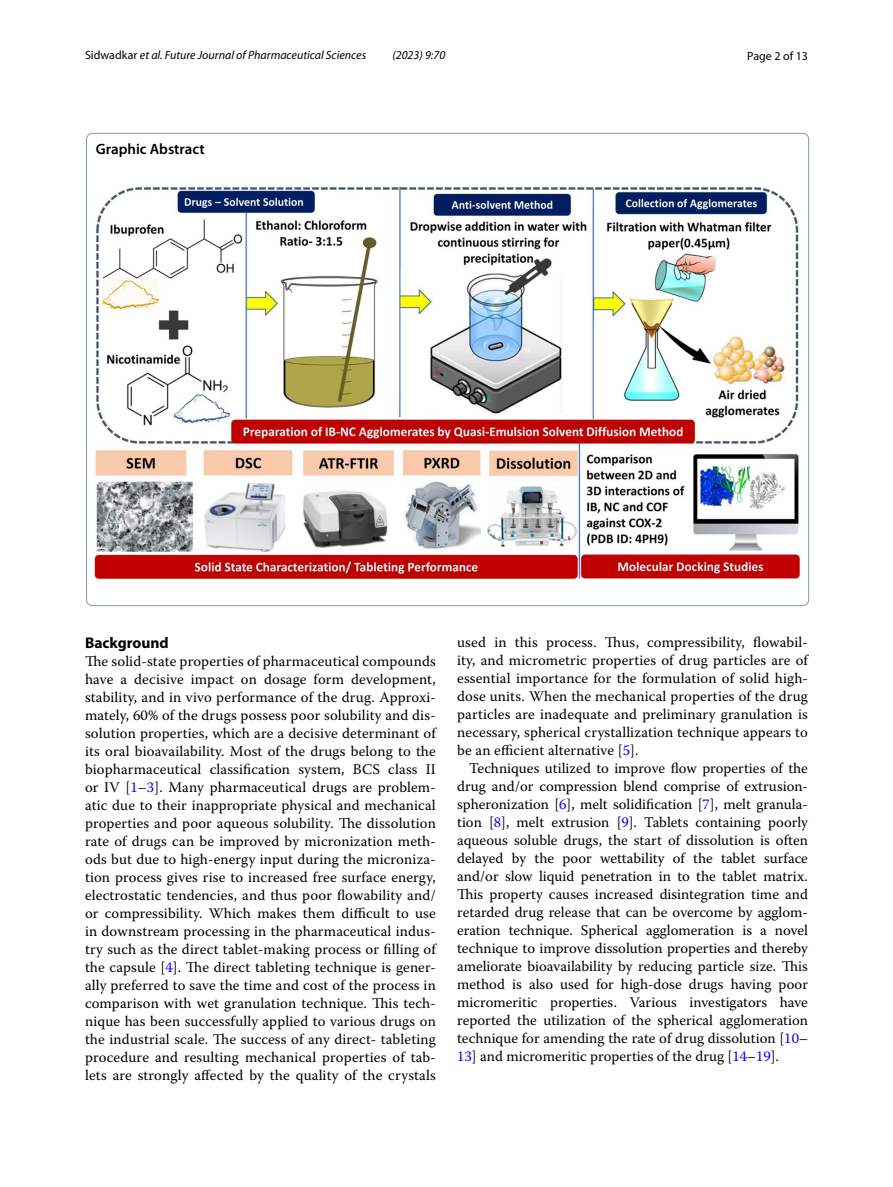
<style>
.page{position:relative;width:893px;height:1187px;background:#fff}
.page>*{position:absolute;margin:0;border:0;box-sizing:border-box;transform-origin:0 0}
.t1{font:700 15.45px "Myriad Pro";color:#000}
.t2{font:600 15px "Myriad Pro";color:#000}
.t3{font:14.7px/18px "Warnock Pro";letter-spacing:.01em;color:#000;text-align:justify}
.t4{font:italic 12px "Myriad Pro";color:#000}
.t5{font:12px "Myriad Pro";color:#000}
.s1{font-style:normal}
.s2{color:#00f}
</style>
<div class="page">
<img style="left:95px;top:186px;width:705px;height:393px">
<p class="t4" style="left:85px;top:48px;width:283px"><span class="s1">Sidwadkar</span> et al. Future Journal of Pharmaceutical Sciences</p>
<p class="t4" style="left:392px;top:48px;width:54px">(2023) 9:70</p>
<p class="t5" style="left:747px;top:48px;width:62px">Page 2 of 13</p>
<p class="t2" style="left:96px;top:139px;width:110px">Graphic Abstract</p>
<p class="t1" style="left:85px;top:632px;width:85px">Background</p>
<p class="t3" style="left:85px;top:651px;width:352px">The solid-state properties of pharmaceutical compounds have a decisive impact on dosage form development, stability, and in vivo performance of the drug. Approxi&shy;mately, 60% of the drugs possess poor solubility and dis&shy;solution properties, which are a decisive determinant of its oral bioavailability. Most of the drugs belong to the biopharmaceutical classification system, BCS class II or IV [<span class="s2">1</span>–<span class="s2">3</span>]. Many pharmaceutical drugs are problem&shy;atic due to their inappropriate physical and mechanical properties and poor aqueous solubility. The dissolution rate of drugs can be improved by micronization meth&shy;ods but due to high-energy input during the microniza&shy;tion process gives rise to increased free surface energy, electrostatic tendencies, and thus poor flowability and/ or compressibility. Which makes them difficult to use in downstream processing in the pharmaceutical indus&shy;try such as the direct tablet-making process or filling of the capsule [<span class="s2">4</span>]. The direct tableting technique is gener&shy;ally preferred to save the time and cost of the process in comparison with wet granulation technique. This tech&shy;nique has been successfully applied to various drugs on the industrial scale. The success of any direct- tableting procedure and resulting mechanical properties of tab&shy;lets are strongly affected by the quality of the crystals</p>
<p class="t3" style="left:457px;top:632px;width:352px">used in this process. Thus, compressibility, flowabil&shy;ity, and micrometric properties of drug particles are of essential importance for the formulation of solid high&shy;dose units. When the mechanical properties of the drug particles are inadequate and preliminary granulation is necessary, spherical crystallization technique appears to be an efficient alternative [<span class="s2">5</span>].</p>
<p class="t3" style="left:457px;top:758px;width:352px;text-indent:12px">Techniques utilized to improve flow properties of the drug and/or compression blend comprise of extrusion&shy;spheronization [<span class="s2">6</span>], melt solidification [<span class="s2">7</span>], melt granula&shy;tion [<span class="s2">8</span>], melt extrusion [<span class="s2">9</span>]. Tablets containing poorly aqueous soluble drugs, the start of dissolution is often delayed by the poor wettability of the tablet surface and/or slow liquid penetration in to the tablet matrix.<br>This property causes increased disintegration time and retarded drug release that can be overcome by agglom&shy;eration technique. Spherical agglomeration is a novel technique to improve dissolution properties and thereby ameliorate bioavailability by reducing particle size. This method is also used for high-dose drugs having poor micromeritic properties. Various investigators have reported the utilization of the spherical agglomeration technique for amending the rate of drug dissolution [<span class="s2">10</span>– <span class="s2">13</span>] and micromeritic properties of the drug [<span class="s2">14</span>–<span class="s2">19</span>].</p>
</div>
